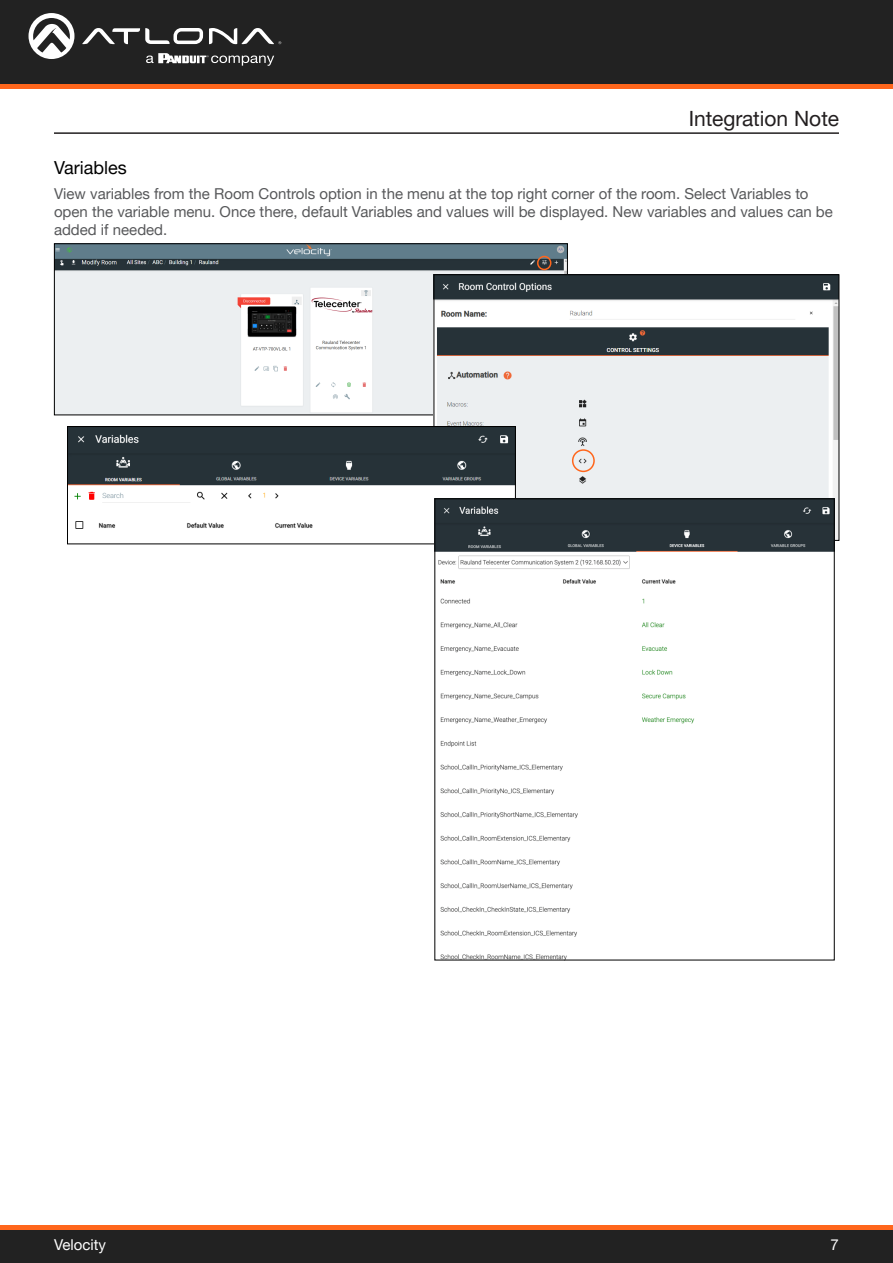
<style>
.page{position:relative;width:893px;height:1263px;background:#fff}
.page>*{position:absolute;margin:0;border:0;box-sizing:border-box;transform-origin:0 0}
.Non_TOC_Section_Head{font:21px "Helvetica Neue LTW1 G";color:#231f20}
.Secondary_Subsection{font:18px "Helvetica Neue LTW1 G";color:#000}
.General_Text{font:15px/18px "Helvetica Neue LTW1 G";color:#57585a}
.t1{font:15px "Helvetica Neue LTW1 G";color:#fff}
</style>
<div class="page">
<div style="left:0;top:1227px;width:893px;height:36px;background:#222"></div>
<div style="left:0;top:0;width:893px;height:84px;background:#222"></div>
<svg style="left:82px;top:28px;width:121px;height:16px"></svg>
<svg style="left:209px;top:28px;width:72px;height:16px"></svg>
<svg style="left:29px;top:13px;width:45px;height:46px"></svg>
<svg style="left:146px;top:53px;width:128px;height:13px"></svg>
<hr style="left:0;top:84px;width:893px;height:4px;background:#ff661c">
<hr style="left:0;top:1225px;width:893px;height:4px;background:#ff661c">
<hr style="left:54px;top:132px;width:785px;height:2px;background:#231f20">
<img style="left:56px;top:245px;width:510px;height:168px">
<div style="left:54px;top:243px;width:514px;height:172px;border:1px solid #000"></div>
<div style="left:537px;top:256px;width:14px;height:14px;border:2px solid #ff661c;border-radius:50%"></div>
<img style="left:436px;top:276px;width:401px;height:263px">
<div style="left:572px;top:449px;width:23px;height:23px;border:2px solid #ff661c;border-radius:50%"></div>
<img style="left:69px;top:428px;width:445px;height:101px">
<div style="left:67px;top:426px;width:449px;height:118px;border:1px solid #000"></div>
<img style="left:436px;top:500px;width:397px;height:458px">
<p class="Secondary_Subsection" style="left:54px;top:156px;width:74px">Variables</p>
<p class="Non_TOC_Section_Head" style="left:689px;top:105px;width:152px">Integration Note</p>
<p class="General_Text" style="left:54px;top:184px;width:780px">View variables from the Room Controls option in the menu at the top right corner of the room. Select Variables to open the variable menu. Once there, default Variables and values will be displayed. New variables and values can be added if needed.</p>
<p class="t1" style="left:54px;top:1235px;width:54px">Velocity</p>
<p class="t1" style="left:831px;top:1235px;width:10px">7</p>
</div>
